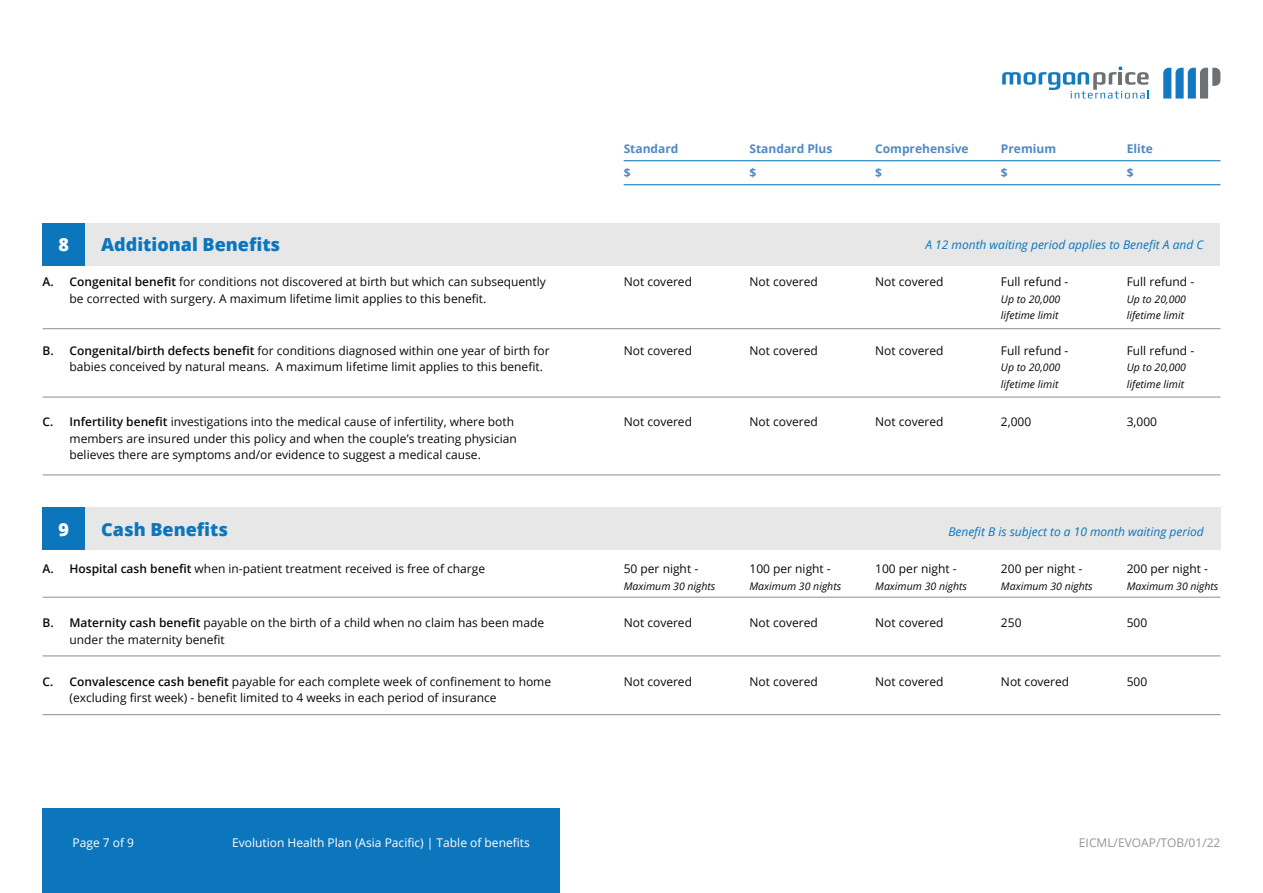
<style>
.page{position:relative;width:1263px;height:893px;background:#fff}
.page>*{position:absolute;margin:0;border:0;box-sizing:border-box;transform-origin:0 0}
.t1{font:800 18px "Open Sans";color:#0c76bd}
.t2{font:800 18px "Open Sans";color:#fff}
.t3{font:12px/16.5px "Open Sans";color:#0c0806}
.t4{font:italic 12px "Open Sans";color:#0c76bd}
.t5{font:12px "Open Sans";color:#fff}
.t6{font:700 12px "Open Sans";color:#5188c7}
.t7{font:12px "Open Sans";color:#939598}
.t8{font:italic 10.5px/16.5px "Open Sans";color:#0c0806}
.s1{font-weight:600}
</style>
<div class="page">
<div style="left:43px;top:808px;width:517px;height:85px;background:#0c76bd"></div>
<svg style="left:1002px;top:67px;width:146px;height:32px"></svg>
<svg style="left:1163px;top:68px;width:57px;height:31px"></svg>
<hr style="left:624px;top:184px;width:596px;height:1px;background:#0c76bd">
<hr style="left:624px;top:160px;width:596px;height:1px;background:#0c76bd">
<div style="left:43px;top:223px;width:1177px;height:43px;background:#e6e7e6"></div>
<div style="left:43px;top:223px;width:42px;height:43px;background:#0c76bd"></div>
<hr style="left:43px;top:474px;width:1177px;height:1px;background:#939598">
<hr style="left:43px;top:328px;width:1177px;height:1px;background:#939598">
<hr style="left:43px;top:396px;width:1177px;height:2px;background:#939598">
<div style="left:43px;top:508px;width:1177px;height:42px;background:#e6e7e6"></div>
<div style="left:43px;top:508px;width:42px;height:42px;background:#0c76bd"></div>
<hr style="left:43px;top:597px;width:1177px;height:1px;background:#939598">
<hr style="left:43px;top:655px;width:1177px;height:1px;background:#939598">
<hr style="left:43px;top:714px;width:1177px;height:1px;background:#939598">
<p class="t6" style="left:624px;top:141px;width:56px">Standard</p>
<p class="t6" style="left:749px;top:141px;width:85px">Standard Plus</p>
<p class="t6" style="left:875px;top:141px;width:95px">Comprehensive</p>
<p class="t6" style="left:1001px;top:141px;width:57px">Premium</p>
<p class="t6" style="left:1127px;top:141px;width:28px">Elite</p>
<p class="t2" style="left:59px;top:231px;width:12px">8</p>
<p class="t1" style="left:101px;top:231px;width:181px">Additional Benefits</p>
<p class="t6" style="left:624px;top:165px;width:8px">$</p>
<p class="t6" style="left:749px;top:165px;width:8px">$</p>
<p class="t6" style="left:875px;top:165px;width:8px">$</p>
<p class="t6" style="left:1001px;top:165px;width:8px">$</p>
<p class="t6" style="left:1127px;top:165px;width:8px">$</p>
<p class="t4" style="left:925px;top:236px;width:279px">A 12 month waiting period applies to Benefit A and C</p>
<p class="t3" style="left:70px;top:273px;width:478px;text-indent:-27px"><span class="s1">A. Congenital benefit</span> for conditions not discovered at birth but which can subsequently be corrected with surgery. A maximum lifetime limit applies to this benefit.</p>
<p class="t3" style="left:875px;top:273px;width:70px">Not covered</p>
<p class="t3" style="left:624px;top:273px;width:70px">Not covered</p>
<p class="t3" style="left:749px;top:273px;width:70px">Not covered</p>
<p class="t3" style="left:1001px;top:273px;width:69px">Full refund -</p>
<p class="t8" style="left:1001px;top:291px;width:61px">Up to 20,000 lifetime limit</p>
<p class="t3" style="left:70px;top:342px;width:482px;text-indent:-27px"><span class="s1">B. Congenital/birth defects benefit</span> for conditions diagnosed within one year of birth for babies conceived by natural means. A maximum lifetime limit applies to this benefit.</p>
<p class="t3" style="left:624px;top:342px;width:70px">Not covered</p>
<p class="t3" style="left:749px;top:342px;width:70px">Not covered</p>
<p class="t3" style="left:875px;top:342px;width:70px">Not covered</p>
<p class="t3" style="left:1001px;top:342px;width:69px">Full refund -</p>
<p class="t8" style="left:1001px;top:359px;width:61px">Up to 20,000 lifetime limit</p>
<p class="t3" style="left:1127px;top:273px;width:69px">Full refund -</p>
<p class="t8" style="left:1127px;top:291px;width:61px">Up to 20,000 lifetime limit</p>
<p class="t3" style="left:1127px;top:342px;width:69px">Full refund -</p>
<p class="t8" style="left:1127px;top:359px;width:61px">Up to 20,000 lifetime limit</p>
<p class="t3" style="left:70px;top:413px;width:449px;text-indent:-27px"><span class="s1">C. Infertility benefit</span> investigations into the medical cause of infertility, where both members are insured under this policy and when the couple’s treating physician believes there are symptoms and/or evidence to suggest a medical cause.</p>
<p class="t3" style="left:624px;top:413px;width:70px">Not covered</p>
<p class="t3" style="left:749px;top:413px;width:70px">Not covered</p>
<p class="t3" style="left:875px;top:413px;width:70px">Not covered</p>
<p class="t3" style="left:1001px;top:413px;width:32px">2,000</p>
<p class="t3" style="left:1127px;top:413px;width:32px">3,000</p>
<p class="t2" style="left:59px;top:516px;width:12px">9</p>
<p class="t1" style="left:101px;top:516px;width:128px">Cash Benefits</p>
<p class="t4" style="left:948px;top:523px;width:257px">Benefit B is subject to a 10 month waiting period</p>
<p class="t3" style="left:43px;top:560px;width:444px"><span class="s1">A. Hospital cash benefit</span> when in-patient treatment received is free of charge</p>
<p class="t3" style="left:624px;top:560px;width:76px">50 per night -</p>
<p class="t8" style="left:624px;top:577px;width:93px">Maximum 30 nights</p>
<p class="t3" style="left:749px;top:560px;width:83px">100 per night -</p>
<p class="t8" style="left:749px;top:577px;width:93px">Maximum 30 nights</p>
<p class="t3" style="left:875px;top:560px;width:83px">100 per night -</p>
<p class="t8" style="left:875px;top:577px;width:93px">Maximum 30 nights</p>
<p class="t3" style="left:1001px;top:560px;width:83px">200 per night -</p>
<p class="t8" style="left:1001px;top:577px;width:93px">Maximum 30 nights</p>
<p class="t3" style="left:1127px;top:560px;width:83px">200 per night -</p>
<p class="t8" style="left:1127px;top:577px;width:93px">Maximum 30 nights</p>
<p class="t3" style="left:70px;top:614px;width:476px;text-indent:-27px"><span class="s1">B. Maternity cash benefit</span> payable on the birth of a child when no claim has been made under the maternity benefit</p>
<p class="t3" style="left:624px;top:614px;width:70px">Not covered</p>
<p class="t3" style="left:749px;top:614px;width:70px">Not covered</p>
<p class="t3" style="left:875px;top:614px;width:70px">Not covered</p>
<p class="t3" style="left:1001px;top:614px;width:22px">250</p>
<p class="t3" style="left:1127px;top:614px;width:22px">500</p>
<p class="t3" style="left:70px;top:673px;width:483px;text-indent:-27px"><span class="s1">C. Convalescence cash benefit</span> payable for each complete week of confinement to home (excluding first week) - benefit limited to 4 weeks in each period of insurance</p>
<p class="t3" style="left:624px;top:673px;width:70px">Not covered</p>
<p class="t3" style="left:749px;top:673px;width:70px">Not covered</p>
<p class="t3" style="left:875px;top:673px;width:70px">Not covered</p>
<p class="t3" style="left:1001px;top:673px;width:70px">Not covered</p>
<p class="t3" style="left:1127px;top:673px;width:22px">500</p>
<p class="t5" style="left:73px;top:834px;width:63px">Page 7 of 9</p>
<p class="t5" style="left:232px;top:834px;width:299px">Evolution Health Plan (Asia Pacific) | Table of benefits</p>
<p class="t7" style="left:1079px;top:834px;width:143px">EICML/EVOAP/TOB/01/22</p>
</div>
